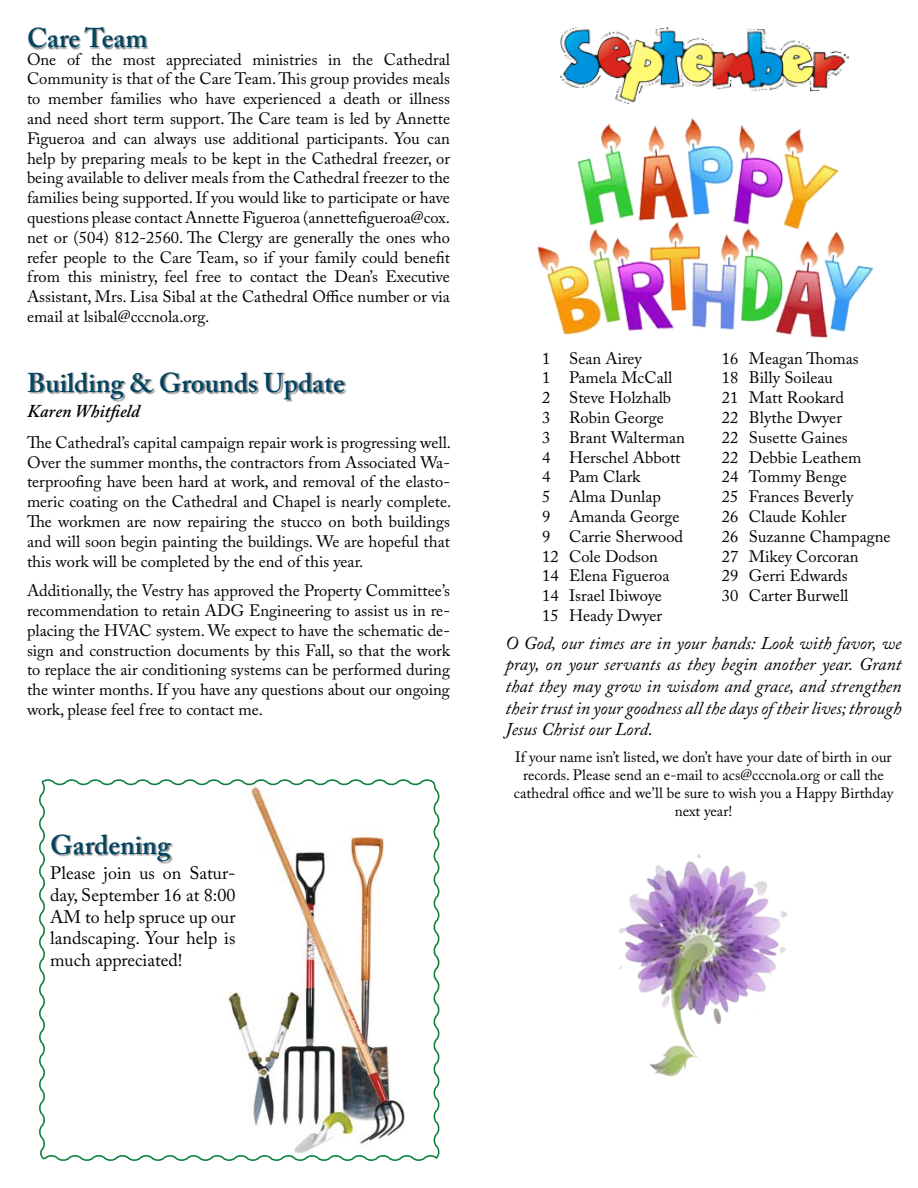
<style>
.page{position:relative;width:918px;height:1188px;background:#fff}
.page>*{position:absolute;margin:0;border:0;box-sizing:border-box;transform-origin:0 0}
.t1{font:600 27px "Adobe Caslon Pro";color:#014462}
.t2{font:italic 18px/21.6px "Adobe Caslon Pro";color:#000;text-align:justify}
.t3{font:18px/21.6px "Adobe Caslon Pro";color:#000;text-align:justify}
.t4{font:italic 600 18px "Adobe Caslon Pro";color:#000}
.t5{font:16.5px/19.8px "Adobe Caslon Pro";color:#000;text-align:justify}
.t6{font:15px/18px "Adobe Caslon Pro";color:#000;text-align:center}
</style>
<div class="page">
<svg style="left:39px;top:779px;width:401px;height:382px"></svg>
<div style="left:52px;top:834px;width:122px;height:30px;background:#000;opacity:.5"></div>
<img style="left:618px;top:854px;width:169px;height:223px">
<img style="left:537px;top:118px;width:337px;height:220px">
<img style="left:560px;top:27px;width:288px;height:76px">
<div style="left:28px;top:372px;width:319px;height:30px;background:#000;opacity:.5"></div>
<div style="left:28px;top:26px;width:122px;height:24px;background:#000;opacity:.5"></div>
<h1 class="t1" style="left:27px;top:22px;width:122px">Care Team</h1>
<p class="t5" style="left:27px;top:49px;width:425px">One of the most appreciated ministries in the Cathedral Community is that of the Care Team. This group provides meals to member families who have experienced a death or illness and need short term support. The Care team is led by Annette Figueroa and can always use additional participants. You can help by preparing meals to be kept in the Cathedral freezer, or being available to deliver meals from the Cathedral freezer to the families being supported. If you would like to participate or have questions please contact Annette Figueroa (annettefigueroa@cox. net or (504) 812-2560. The Clergy are generally the ones who refer people to the Care Team, so if your family could benefit from this ministry, feel free to contact the Dean’s Executive Assistant, Mrs. Lisa Sibal at the Cathedral Office number or via email at lsibal@cccnola.org.</p>
<h1 class="t1" style="left:27px;top:367px;width:319px">Building &amp; Grounds Update</h1>
<p class="t4" style="left:27px;top:400px;width:114px">Karen Whitfield</p>
<p class="t5" style="left:27px;top:432px;width:426px">The Cathedral’s capital campaign repair work is progressing well.<br>Over the summer months, the contractors from Associated Wa&shy;terproofing have been hard at work, and removal of the elasto&shy;meric coating on the Cathedral and Chapel is nearly complete.<br>The workmen are now repairing the stucco on both buildings and will soon begin painting the buildings. We are hopeful that this work will be completed by the end of this year.</p>
<p class="t5" style="left:27px;top:581px;width:425px">Additionally, the Vestry has approved the Property Committee’s recommendation to retain ADG Engineering to assist us in re&shy;placing the HVAC system. We expect to have the schematic de&shy;sign and construction documents by this Fall, so that the work to replace the air conditioning systems can be performed during the winter months. If you have any questions about our ongoing work, please feel free to contact me.</p>
<h1 class="t1" style="left:50px;top:829px;width:122px">Gardening</h1>
<p class="t3" style="left:50px;top:862px;width:187px">Please join us on Satur&shy;day, September 16 at 8:00<br>AM to help spruce up our landscaping. Your help is much appreciated!</p>
<p class="t5" style="left:542px;top:348px;width:144px;text-align:left">1 Sean Airey<br>1 Pamela McCall<br>2 Steve Holzhalb<br>3 Robin George<br>3 Brant Walterman<br>4 Herschel Abbott<br>4 Pam Clark<br>5 Alma Dunlap<br>9 Amanda George<br>9 Carrie Sherwood<br>12 Cole Dodson<br>14 Elena Figueroa<br>14 Israel Ibiwoye<br>15 Heady Dwyer</p>
<p class="t5" style="left:722px;top:348px;width:170px;text-align:left">16 Meagan Thomas<br>18 Billy Soileau<br>21 Matt Rookard<br>22 Blythe Dwyer<br>22 Susette Gaines<br>22 Debbie Leathem<br>24 Tommy Benge<br>25 Frances Beverly<br>26 Claude Kohler<br>26 Suzanne Champagne<br>27 Mikey Corcoran<br>29 Gerri Edwards<br>30 Carter Burwell</p>
<p class="t2" style="left:506px;top:632px;width:397px">O God, our times are in your hands: Look with favor, we pray, on your servants as they begin another year. Grant that they may grow in wisdom and grace, and strengthen their trust in your goodness all the days of their lives; through Jesus Christ our Lord.</p>
<p class="t6" style="left:514px;top:748px;width:381px">If your name isn’t listed, we don’t have your date of birth in our records. Please send an e-mail to acs@cccnola.org or call the cathedral office and we’ll be sure to wish you a Happy Birthday next year!</p>
</div>
